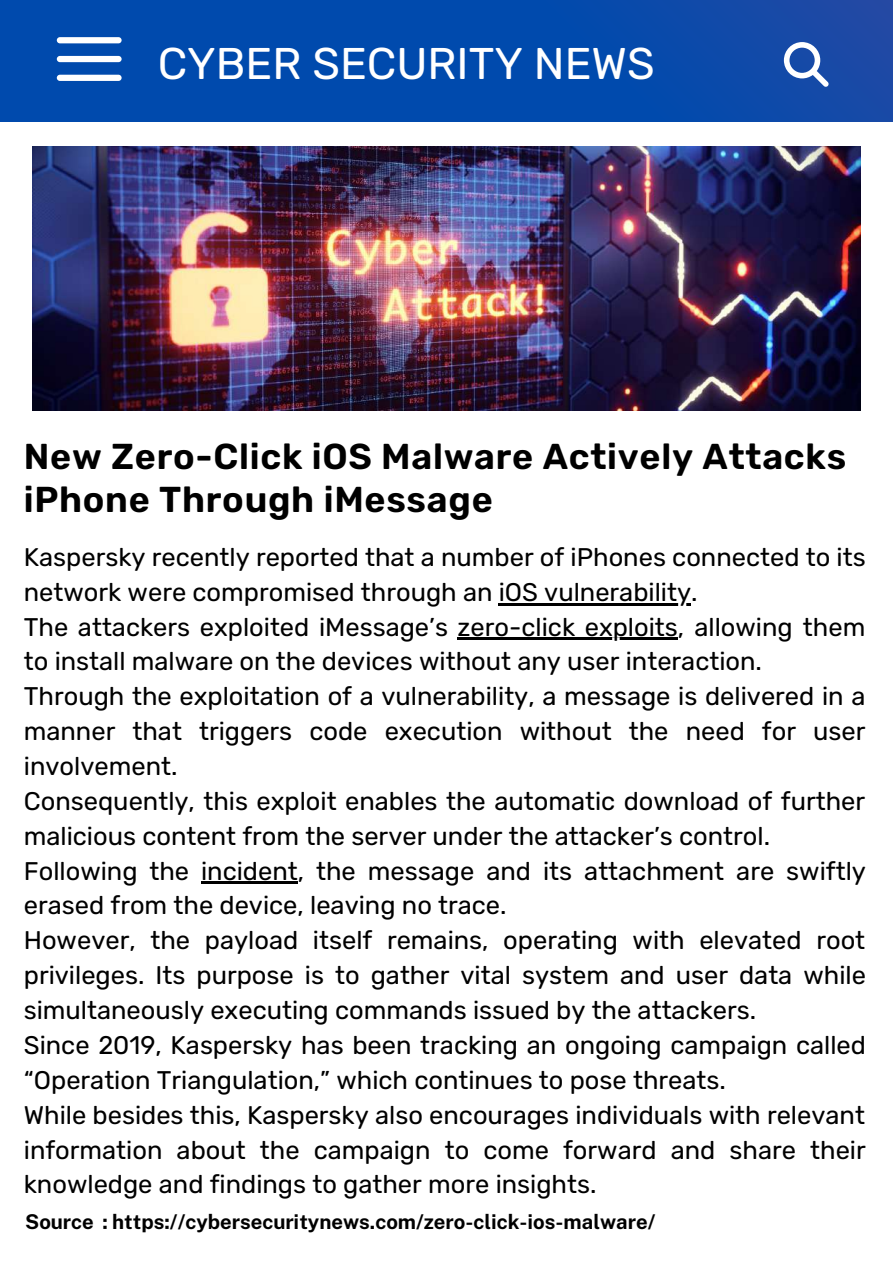
<style>
.page{position:relative;width:893px;height:1264px;background:#fff}
.page>*{position:absolute;margin:0;border:0;box-sizing:border-box;transform-origin:0 0}
.t1{font:44.4px "Rubik";color:#fff}
.t2{font:600 36px/42.8px "Rubik";letter-spacing:.02em;color:#000}
.t3{font:25.5px/34.8px "Rubik";color:#000}
.t4{font:700 20.4px "Public Sans";color:#000}
</style>
<div class="page">
<img style="left:32px;top:146px;width:828px;height:264px">
<div style="left:0;top:0;width:892px;height:121px;background:linear-gradient(to right,#004baf,#114aa8)"></div>
<div style="left:57px;top:37px;width:65px;height:6px;background:#fff;border-radius:3px"></div>
<div style="left:57px;top:56px;width:65px;height:6px;background:#fff;border-radius:3px"></div>
<div style="left:57px;top:75px;width:65px;height:6px;background:#fff;border-radius:3px"></div>
<svg style="left:783px;top:42px;width:45px;height:45px"></svg>
<hr style="left:498px;top:603px;width:193px;height:2px;background:#000">
<hr style="left:457px;top:638px;width:221px;height:2px;background:#000">
<hr style="left:201px;top:881px;width:97px;height:3px;background:#000">
<h1 class="t1" style="left:158px;top:37px;width:498px">CYBER SECURITY NEWS</h1>
<h2 class="t2" style="left:24px;top:435px;width:823px">New Zero-Click iOS Malware Actively Attacks iPhone Through iMessage</h2>
<p class="t3" style="left:24px;top:539px;width:843px">Kaspersky recently reported that a number of iPhones connected to its network were compromised through an iOS vulnerability.<br>The attackers exploited iMessage’s zero-click exploits, allowing them to install malware on the devices without any user interaction.<br>Through the exploitation of a vulnerability, a message is delivered in a manner that triggers code execution without the need for user involvement.<br>Consequently, this exploit enables the automatic download of further malicious content from the server under the attacker’s control.<br>Following the incident, the message and its attachment are swiftly erased from the device, leaving no trace.<br>However, the payload itself remains, operating with elevated root privileges. Its purpose is to gather vital system and user data while simultaneously executing commands issued by the attackers.<br>Since 2019, Kaspersky has been tracking an ongoing campaign called “Operation Triangulation,” which continues to pose threats.<br>While besides this, Kaspersky also encourages individuals with relevant information about the campaign to come forward and share their knowledge and findings to gather more insights.</p>
<p class="t4" style="left:25px;top:1209px;width:631px">Source : https://cybersecuritynews.com/zero-click-ios-malware/</p>
</div>
